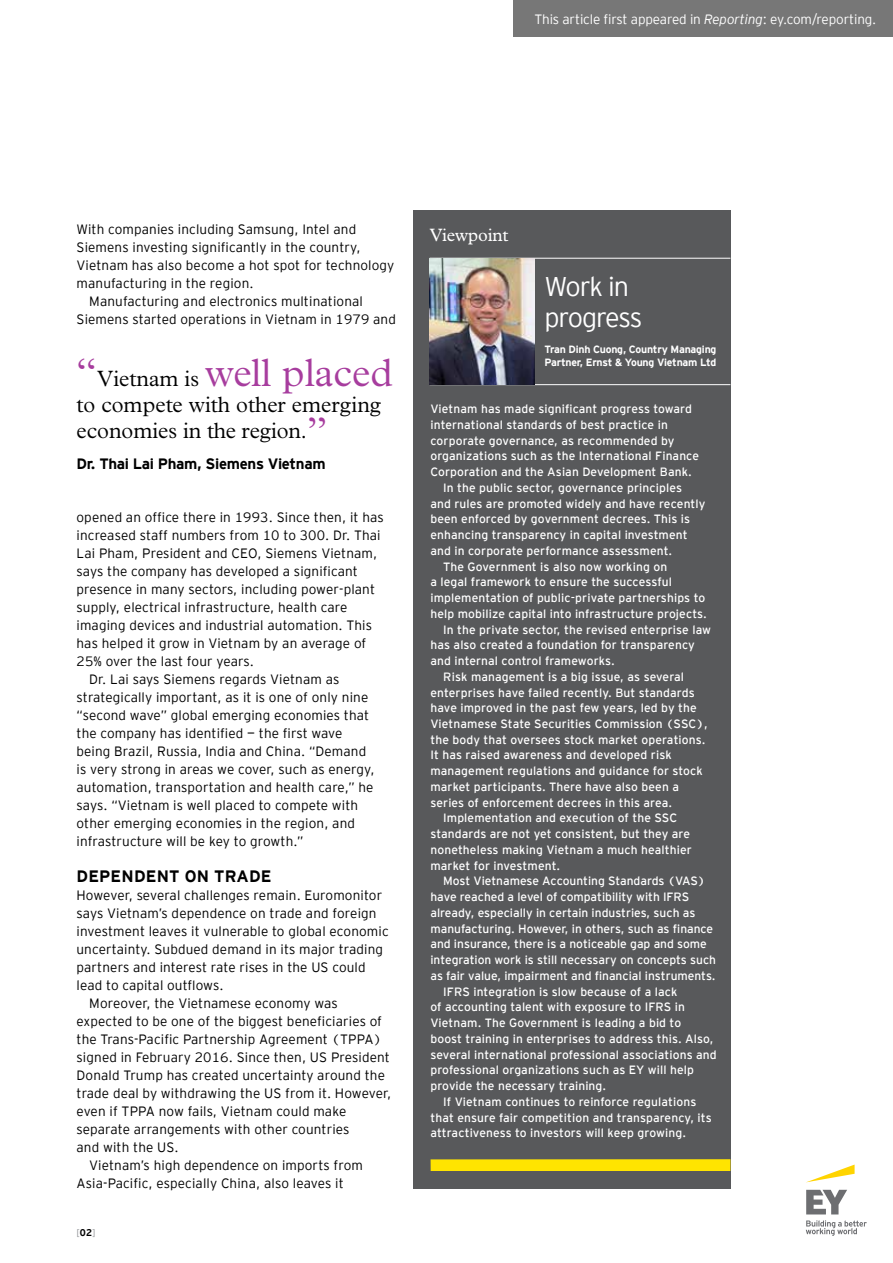
<style>
.page{position:relative;width:893px;height:1263px;background:#fff}
.page>*{position:absolute;margin:0;border:0;box-sizing:border-box;transform-origin:0 0}
.t1{font:300 39.75px "Plantin";color:#a73d9e}
.t2{font:300 27px/31.5px "EY Interstate";letter-spacing:-.04em;color:#fff}
.t3{font:300 22.35px/25.5px "Plantin";color:#000}
.t4{font:18px "Plantin";letter-spacing:-.01em;color:#fff}
.t5{font:700 16.5px "EY Interstate";letter-spacing:.01em;color:#000}
.t6{font:700 15px "EY Interstate";letter-spacing:-.02em;color:#000}
.t7{font:300 13.5px "EY Interstate";letter-spacing:.01em;color:#000}
.t8{font:300 13.5px "EY Interstate";letter-spacing:-.01em;color:#fff}
.t9{font:12px "EY Interstate";letter-spacing:.01em;color:#fff}
.t10{font:700 10.5px/13.5px "EY Interstate";letter-spacing:-.02em;color:#fff}
.t11{font:300 9.75px "EY Interstate";color:#939598}
.s1{font-style:italic}
.s2{font-size:22.35px;color:#000}
.s3{font-size:39.75px;color:#a73d9e}
.s4{font-weight:700;color:#000}
</style>
<div class="page">
<div style="left:513px;top:0;width:380px;height:36px;background:#777"></div>
<svg style="left:807px;top:1164px;width:48px;height:18px"></svg>
<svg style="left:806px;top:1190px;width:61px;height:46px"></svg>
<div style="left:413px;top:210px;width:317px;height:978px;background:#58595b"></div>
<div style="left:431px;top:1159px;width:299px;height:12px;background:#ffe400"></div>
<hr style="left:430px;top:258px;width:300px;height:1px;background:#fff">
<hr style="left:430px;top:384px;width:300px;height:1px;background:#fff">
<img style="left:430px;top:258px;width:105px;height:126px">
<p class="t8" style="left:534px;top:9px;width:343px">This article first appeared in <span class="s1">Reporting</span>: ey.com/reporting.</p>
<p class="t7" style="left:77px;top:220px;width:281px">With companies including Samsung, Intel and</p>
<p class="t7" style="left:77px;top:238px;width:286px">Siemens investing significantly in the country,</p>
<p class="t7" style="left:77px;top:256px;width:319px">Vietnam has also become a hot spot for technology</p>
<p class="t7" style="left:77px;top:274px;width:179px">manufacturing in the region.</p>
<p class="t7" style="left:89px;top:292px;width:275px">Manufacturing and electronics multinational</p>
<p class="t7" style="left:77px;top:310px;width:321px">Siemens started operations in Vietnam in 1979 and</p>
<h1 class="t1" style="left:77px;top:349px;width:318px">“<span class="s2">Vietnam is</span> well placed</h1>
<h3 class="t3" style="left:77px;top:392px;width:306px">to compete with other emerging economies in the region.<span class="s3">”</span></h3>
<p class="t6" style="left:77px;top:453px;width:251px">Dr. Thai Lai Pham, Siemens Vietnam</p>
<p class="t7" style="left:77px;top:508px;width:309px">opened an office there in 1993. Since then, it has</p>
<p class="t7" style="left:77px;top:526px;width:306px">increased staff numbers from 10 to 300. Dr. Thai</p>
<p class="t7" style="left:77px;top:544px;width:302px">Lai Pham, President and CEO, Siemens Vietnam,</p>
<p class="t7" style="left:77px;top:562px;width:283px">says the company has developed a significant</p>
<p class="t7" style="left:77px;top:580px;width:300px">presence in many sectors, including power-plant</p>
<p class="t7" style="left:77px;top:598px;width:272px">supply, electrical infrastructure, health care</p>
<p class="t7" style="left:77px;top:616px;width:297px">imaging devices and industrial automation. This</p>
<p class="t7" style="left:77px;top:634px;width:291px">has helped it grow in Vietnam by an average of</p>
<p class="t7" style="left:77px;top:652px;width:179px">25% over the last four years.</p>
<p class="t7" style="left:89px;top:670px;width:252px">Dr. Lai says Siemens regards Vietnam as</p>
<p class="t7" style="left:77px;top:688px;width:293px">strategically important, as it is one of only nine</p>
<p class="t7" style="left:77px;top:706px;width:294px">“second wave” global emerging economies that</p>
<p class="t7" style="left:77px;top:724px;width:267px">the company has identified — the first wave</p>
<p class="t7" style="left:77px;top:742px;width:291px">being Brazil, Russia, India and China. “Demand</p>
<p class="t7" style="left:77px;top:760px;width:300px">is very strong in areas we cover, such as energy,</p>
<p class="t7" style="left:77px;top:778px;width:298px">automation, transportation and health care,” he</p>
<p class="t7" style="left:77px;top:796px;width:283px">says. “Vietnam is well placed to compete with</p>
<p class="t7" style="left:77px;top:814px;width:280px">other emerging economies in the region, and</p>
<p class="t7" style="left:77px;top:832px;width:228px">infrastructure will be key to growth.”</p>
<h3 class="t5" style="left:77px;top:864px;width:197px">DEPENDENT ON TRADE</h3>
<p class="t7" style="left:77px;top:886px;width:307px">However, several challenges remain. Euromonitor</p>
<p class="t7" style="left:77px;top:904px;width:302px">says Vietnam’s dependence on trade and foreign</p>
<p class="t7" style="left:77px;top:922px;width:314px">investment leaves it vulnerable to global economic</p>
<p class="t7" style="left:77px;top:940px;width:308px">uncertainty. Subdued demand in its major trading</p>
<p class="t7" style="left:77px;top:958px;width:291px">partners and interest rate rises in the US could</p>
<p class="t7" style="left:77px;top:976px;width:148px">lead to capital outflows.</p>
<p class="t7" style="left:89px;top:994px;width:250px">Moreover, the Vietnamese economy was</p>
<p class="t7" style="left:77px;top:1012px;width:307px">expected to be one of the biggest beneficiaries of</p>
<p class="t7" style="left:77px;top:1030px;width:307px">the Trans-Pacific Partnership Agreement (TPPA)</p>
<p class="t7" style="left:77px;top:1048px;width:315px">signed in February 2016. Since then, US President</p>
<p class="t7" style="left:77px;top:1066px;width:310px">Donald Trump has created uncertainty around the</p>
<p class="t7" style="left:77px;top:1084px;width:316px">trade deal by withdrawing the US from it. However,</p>
<p class="t7" style="left:77px;top:1102px;width:271px">even if TPPA now fails, Vietnam could make</p>
<p class="t7" style="left:77px;top:1120px;width:274px">separate arrangements with other countries</p>
<p class="t7" style="left:77px;top:1138px;width:104px">and with the US.</p>
<p class="t7" style="left:89px;top:1156px;width:275px">Vietnam’s high dependence on imports from</p>
<p class="t7" style="left:77px;top:1174px;width:269px">Asia-Pacific, especially China, also leaves it</p>
<p class="t11" style="left:77px;top:1226px;width:20px">[<span class="s4">02</span>]</p>
<h3 class="t4" style="left:430px;top:225px;width:80px">Viewpoint</h3>
<h2 class="t2" style="left:544px;top:269px;width:99px">Work in progress</h2>
<p class="t10" style="left:544px;top:342px;width:173px">Tran Dinh Cuong, Country Managing<br>Partner, Ernst &amp; Young Vietnam Ltd</p>
<p class="t9" style="left:430px;top:400px;width:263px">Vietnam has made significant progress toward</p>
<p class="t9" style="left:430px;top:416px;width:239px">international standards of best practice in</p>
<p class="t9" style="left:430px;top:432px;width:245px">corporate governance, as recommended by</p>
<p class="t9" style="left:430px;top:447px;width:270px">organizations such as the International Finance</p>
<p class="t9" style="left:430px;top:463px;width:263px">Corporation and the Asian Development Bank.</p>
<p class="t9" style="left:443px;top:479px;width:240px">In the public sector, governance principles</p>
<p class="t9" style="left:430px;top:495px;width:277px">and rules are promoted widely and have recently</p>
<p class="t9" style="left:430px;top:510px;width:261px">been enforced by government decrees. This is</p>
<p class="t9" style="left:430px;top:526px;width:259px">enhancing transparency in capital investment</p>
<p class="t9" style="left:430px;top:542px;width:243px">and in corporate performance assessment.</p>
<p class="t9" style="left:443px;top:558px;width:225px">The Government is also now working on</p>
<p class="t9" style="left:430px;top:573px;width:243px">a legal framework to ensure the successful</p>
<p class="t9" style="left:430px;top:589px;width:276px">implementation of public-private partnerships to</p>
<p class="t9" style="left:430px;top:605px;width:278px">help mobilize capital into infrastructure projects.</p>
<p class="t9" style="left:443px;top:621px;width:269px">In the private sector, the revised enterprise law</p>
<p class="t9" style="left:430px;top:636px;width:266px">has also created a foundation for transparency</p>
<p class="t9" style="left:430px;top:652px;width:186px">and internal control frameworks.</p>
<p class="t9" style="left:443px;top:668px;width:242px">Risk management is a big issue, as several</p>
<p class="t9" style="left:430px;top:684px;width:266px">enterprises have failed recently. But standards</p>
<p class="t9" style="left:430px;top:699px;width:268px">have improved in the past few years, led by the</p>
<p class="t9" style="left:430px;top:715px;width:279px">Vietnamese State Securities Commission (SSC),</p>
<p class="t9" style="left:430px;top:731px;width:277px">the body that oversees stock market operations.</p>
<p class="t9" style="left:430px;top:747px;width:243px">It has raised awareness and developed risk</p>
<p class="t9" style="left:430px;top:762px;width:274px">management regulations and guidance for stock</p>
<p class="t9" style="left:430px;top:778px;width:250px">market participants. There have also been a</p>
<p class="t9" style="left:430px;top:794px;width:243px">series of enforcement decrees in this area.</p>
<p class="t9" style="left:443px;top:810px;width:236px">Implementation and execution of the SSC</p>
<p class="t9" style="left:430px;top:825px;width:261px">standards are not yet consistent, but they are</p>
<p class="t9" style="left:430px;top:841px;width:263px">nonetheless making Vietnam a much healthier</p>
<p class="t9" style="left:430px;top:857px;width:131px">market for investment.</p>
<p class="t9" style="left:443px;top:873px;width:264px">Most Vietnamese Accounting Standards (VAS)</p>
<p class="t9" style="left:430px;top:888px;width:260px">have reached a level of compatibility with IFRS</p>
<p class="t9" style="left:430px;top:904px;width:266px">already, especially in certain industries, such as</p>
<p class="t9" style="left:430px;top:920px;width:284px">manufacturing. However, in others, such as finance</p>
<p class="t9" style="left:430px;top:936px;width:278px">and insurance, there is a noticeable gap and some</p>
<p class="t9" style="left:430px;top:951px;width:287px">integration work is still necessary on concepts such</p>
<p class="t9" style="left:430px;top:967px;width:287px">as fair value, impairment and financial instruments.</p>
<p class="t9" style="left:443px;top:983px;width:236px">IFRS integration is slow because of a lack</p>
<p class="t9" style="left:430px;top:999px;width:256px">of accounting talent with exposure to IFRS in</p>
<p class="t9" style="left:430px;top:1014px;width:252px">Vietnam. The Government is leading a bid to</p>
<p class="t9" style="left:430px;top:1030px;width:285px">boost training in enterprises to address this. Also,</p>
<p class="t9" style="left:430px;top:1046px;width:288px">several international professional associations and</p>
<p class="t9" style="left:430px;top:1061px;width:265px">professional organizations such as EY will help</p>
<p class="t9" style="left:430px;top:1077px;width:177px">provide the necessary training.</p>
<p class="t9" style="left:443px;top:1093px;width:255px">If Vietnam continues to reinforce regulations</p>
<p class="t9" style="left:430px;top:1109px;width:283px">that ensure fair competition and transparency, its</p>
<p class="t9" style="left:430px;top:1124px;width:257px">attractiveness to investors will keep growing.</p>
</div>
